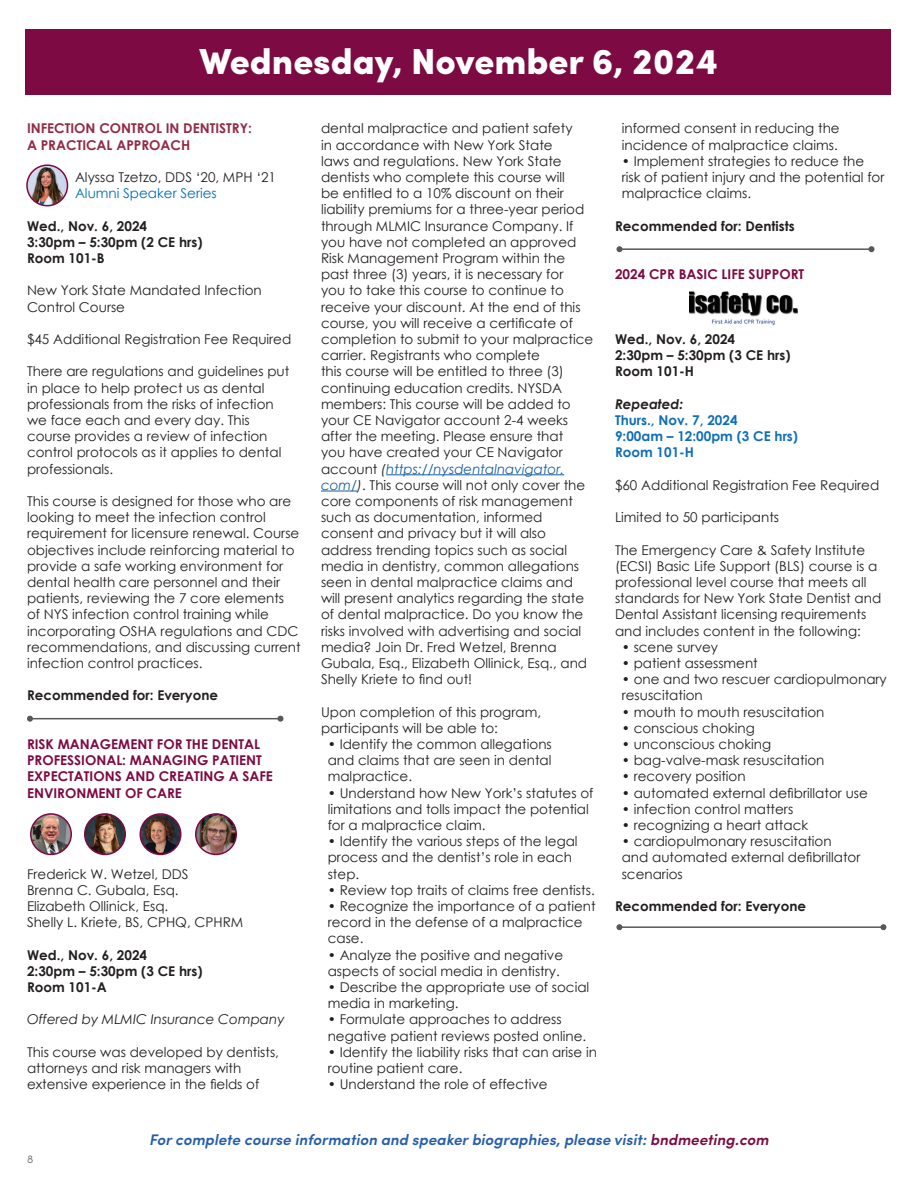
<style>
.page{position:relative;width:918px;height:1188px;background:#fff}
.page>*{position:absolute;margin:0;border:0;box-sizing:border-box;transform-origin:0 0}
.t1{font:900 36.3px "Sofia Pro";color:#fff}
.t2{font:italic 600 15.3px "Sofia Pro";color:#265eac}
.t3{font:13.5px/16.2px "Century Gothic";color:#231f20}
.t4{font:700 13.5px/16.2px "Century Gothic";color:#231f20}
.t5{font:700 13.5px/16.2px "Century Gothic";color:#7d0a42}
.t6{font:700 13.5px/16.2px "Century Gothic";color:#106eb7}
.t7{font:700 13.5px/16.2px "Century Gothic";color:#922a46}
.t8{font:italic 13.5px "Century Gothic";color:#231f20}
.t9{font:13.5px "Century Gothic";color:#006eb9}
.t10{font:italic 700 13.5px "Century Gothic";color:#231f20}
.t11{font:300 11.1px "Sofia Pro";color:#5f6369}
.s1{font-style:italic}
.s2{font-style:italic;color:#175d9e}
.s3{color:#7d0a42}
</style>
<div class="page">
<hr style="left:386px;top:474px;width:178px;height:1px;background:#175d9e">
<hr style="left:321px;top:491px;width:36px;height:1px;background:#175d9e">
<img style="left:27px;top:165px;width:41px;height:41px;border-radius:20px">
<div style="left:26px;top:164px;width:42px;height:42px;border:2px solid #7d0a42;border-radius:50%"></div>
<img style="left:690px;top:291px;width:108px;height:35px">
<img style="left:31px;top:814px;width:40px;height:40px;border-radius:20px">
<div style="left:30px;top:813px;width:42px;height:42px;border:2px solid #7d0a42;border-radius:50%"></div>
<img style="left:85px;top:814px;width:40px;height:40px;border-radius:20px">
<div style="left:84px;top:813px;width:42px;height:42px;border:2px solid #7d0a42;border-radius:50%"></div>
<img style="left:140px;top:814px;width:39px;height:40px">
<div style="left:140px;top:813px;width:42px;height:42px;border:2px solid #7d0a42;border-radius:50%"></div>
<img style="left:196px;top:814px;width:40px;height:40px;border-radius:20px">
<div style="left:195px;top:813px;width:42px;height:42px;border:2px solid #7d0a42;border-radius:50%"></div>
<hr style="left:30px;top:718px;width:250px;height:1px;background:#57585a">
<svg style="left:27px;top:716px;width:6px;height:6px"></svg>
<svg style="left:278px;top:716px;width:6px;height:6px"></svg>
<hr style="left:620px;top:248px;width:252px;height:2px;background:#57585a">
<svg style="left:616px;top:246px;width:6px;height:6px"></svg>
<svg style="left:868px;top:246px;width:6px;height:6px"></svg>
<hr style="left:619px;top:926px;width:264px;height:2px;background:#57585a">
<svg style="left:616px;top:924px;width:6px;height:6px"></svg>
<svg style="left:880px;top:924px;width:6px;height:6px"></svg>
<div style="left:25px;top:29px;width:866px;height:65px;background:#7d0a42"></div>
<h1 class="t1" style="left:200px;top:33px;width:520px">Wednesday, November 6, 2024</h1>
<p class="t7" style="left:27px;top:120px;width:226px">INFECTION CONTROL IN DENTISTRY:<br>A PRACTICAL APPROACH</p>
<p class="t3" style="left:75px;top:169px;width:203px">Alyssa Tzetzo, DDS ‘20, MPH ‘21</p>
<p class="t9" style="left:75px;top:184px;width:143px">Alumni Speaker Series</p>
<p class="t4" style="left:27px;top:217px;width:177px">Wed., Nov. 6, 2024<br>3:30pm – 5:30pm (2 CE hrs)<br>Room 101-B</p>
<p class="t3" style="left:27px;top:282px;width:236px">New York State Mandated Infection<br>Control Course</p>
<p class="t3" style="left:27px;top:331px;width:266px">$45 Additional Registration Fee Required</p>
<p class="t3" style="left:27px;top:363px;width:264px">There are regulations and guidelines put in place to help protect us as dental professionals from the risks of infection we face each and every day. This course provides a review of infection control protocols as it applies to dental professionals.</p>
<p class="t3" style="left:27px;top:493px;width:275px">This course is designed for those who are looking to meet the infection control requirement for licensure renewal. Course objectives include reinforcing material to provide a safe working environment for dental health care personnel and their patients, reviewing the 7 core elements<br>of NYS infection control training while incorporating OSHA regulations and CDC recommendations, and discussing current infection control practices.</p>
<p class="t4" style="left:27px;top:687px;width:193px">Recommended for: Everyone</p>
<p class="t5" style="left:27px;top:735px;width:247px">RISK MANAGEMENT FOR THE DENTAL<br>PROFESSIONAL: MANAGING PATIENT<br>EXPECTATIONS AND CREATING A SAFE<br>ENVIRONMENT OF CARE</p>
<p class="t3" style="left:27px;top:865px;width:218px">Frederick W. Wetzel, DDS<br>Brenna C. Gubala, Esq.<br>Elizabeth Ollinick, Esq.<br>Shelly L. Kriete, BS, CPHQ, CPHRM</p>
<p class="t4" style="left:27px;top:946px;width:177px">Wed., Nov. 6, 2024<br>2:30pm – 5:30pm (3 CE hrs)<br>Room 101-A</p>
<p class="t8" style="left:27px;top:1010px;width:259px">Offered by MLMIC Insurance Company</p>
<p class="t3" style="left:27px;top:1044px;width:253px">This course was developed by dentists, attorneys and risk managers with extensive experience in the fields of</p>
<p class="t3" style="left:321px;top:120px;width:274px">dental malpractice and patient safety<br>in accordance with New York State<br>laws and regulations. New York State dentists who complete this course will<br>be entitled to a 10% discount on their liability premiums for a three-year period through MLMIC Insurance Company. If you have not completed an approved Risk Management Program within the past three (3) years, it is necessary for<br>you to take this course to continue to receive your discount. At the end of this course, you will receive a certificate of completion to submit to your malpractice carrier. Registrants who complete<br>this course will be entitled to three (3) continuing education credits. NYSDA members: This course will be added to your CE Navigator account 2-4 weeks after the meeting. Please ensure that<br>you have created your CE Navigator account <span class="s1">(</span><span class="s2">https://nysdentalnavigator. com/</span><span class="s1">)</span>. This course will not only cover the core components of risk management such as documentation, informed consent and privacy but it will also address trending topics such as social media in dentistry, common allegations seen in dental malpractice claims and will present analytics regarding the state of dental malpractice. Do you know the risks involved with advertising and social media? Join Dr. Fred Wetzel, Brenna Gubala, Esq., Elizabeth Ollinick, Esq., and Shelly Kriete to find out!</p>
<p class="t3" style="left:321px;top:703px;width:222px">Upon completion of this program, participants will be able to:</p>
<p class="t3" style="left:328px;top:736px;width:226px;text-align:justify">• Identify the common allegations and claims that are seen in dental malpractice.</p>
<p class="t3" style="left:328px;top:784px;width:267px">• Understand how New York’s statutes of limitations and tolls impact the potential for a malpractice claim.</p>
<p class="t3" style="left:328px;top:833px;width:251px">• Identify the various steps of the legal process and the dentist’s role in each step.</p>
<p class="t3" style="left:328px;top:882px;width:269px">• Review top traits of claims free dentists.</p>
<p class="t3" style="left:328px;top:898px;width:269px">• Recognize the importance of a patient record in the defense of a malpractice case.</p>
<p class="t3" style="left:328px;top:946px;width:237px">• Analyze the positive and negative aspects of social media in dentistry.</p>
<p class="t3" style="left:328px;top:979px;width:263px">• Describe the appropriate use of social media in marketing.</p>
<p class="t3" style="left:328px;top:1011px;width:260px">• Formulate approaches to address negative patient reviews posted online.</p>
<p class="t3" style="left:328px;top:1044px;width:271px">• Identify the liability risks that can arise in routine patient care.</p>
<p class="t3" style="left:328px;top:1076px;width:221px">• Understand the role of effective</p>
<p class="t3" style="left:622px;top:120px;width:219px">informed consent in reducing the incidence of malpractice claims.</p>
<p class="t3" style="left:622px;top:153px;width:264px">• Implement strategies to reduce the risk of patient injury and the potential for malpractice claims.</p>
<p class="t4" style="left:615px;top:217px;width:181px">Recommended for: Dentists</p>
<p class="t5" style="left:615px;top:266px;width:191px">2024 CPR BASIC LIFE SUPPORT</p>
<p class="t4" style="left:615px;top:330px;width:177px">Wed., Nov. 6, 2024<br>2:30pm – 5:30pm (3 CE hrs)<br>Room 101-H</p>
<p class="t10" style="left:615px;top:394px;width:70px">Repeated:</p>
<p class="t6" style="left:615px;top:411px;width:185px">Thurs., Nov. 7, 2024<br>9:00am – 12:00pm (3 CE hrs)<br>Room 101-H</p>
<p class="t3" style="left:615px;top:477px;width:266px">$60 Additional Registration Fee Required</p>
<p class="t3" style="left:615px;top:509px;width:166px">Limited to 50 participants</p>
<p class="t3" style="left:615px;top:541px;width:268px">The Emergency Care &amp; Safety Institute (ECSI) Basic Life Support (BLS) course is a professional level course that meets all standards for New York State Dentist and Dental Assistant licensing requirements and includes content in the following:</p>
<p class="t3" style="left:622px;top:639px;width:98px">• scene survey</p>
<p class="t3" style="left:622px;top:655px;width:138px">• patient assessment</p>
<p class="t3" style="left:622px;top:671px;width:267px">• one and two rescuer cardiopulmonary resuscitation</p>
<p class="t3" style="left:622px;top:703px;width:204px">• mouth to mouth resuscitation</p>
<p class="t3" style="left:622px;top:720px;width:135px">• conscious choking</p>
<p class="t3" style="left:622px;top:736px;width:151px">• unconscious choking</p>
<p class="t3" style="left:622px;top:752px;width:204px">• bag-valve-mask resuscitation</p>
<p class="t3" style="left:622px;top:768px;width:125px">• recovery position</p>
<p class="t3" style="left:622px;top:784px;width:248px">• automated external defibrillator use</p>
<p class="t3" style="left:622px;top:801px;width:173px">• infection control matters</p>
<p class="t3" style="left:622px;top:817px;width:188px">• recognizing a heart attack</p>
<p class="t3" style="left:622px;top:833px;width:240px">• cardiopulmonary resuscitation and automated external defibrillator scenarios</p>
<p class="t4" style="left:615px;top:897px;width:193px">Recommended for: Everyone</p>
<p class="t11" style="left:27px;top:1151px;width:8px">8</p>
<p class="t2" style="left:149px;top:1128px;width:621px">For complete course information and speaker biographies, please visit: <span class="s3">bndmeeting.com</span></p>
</div>
